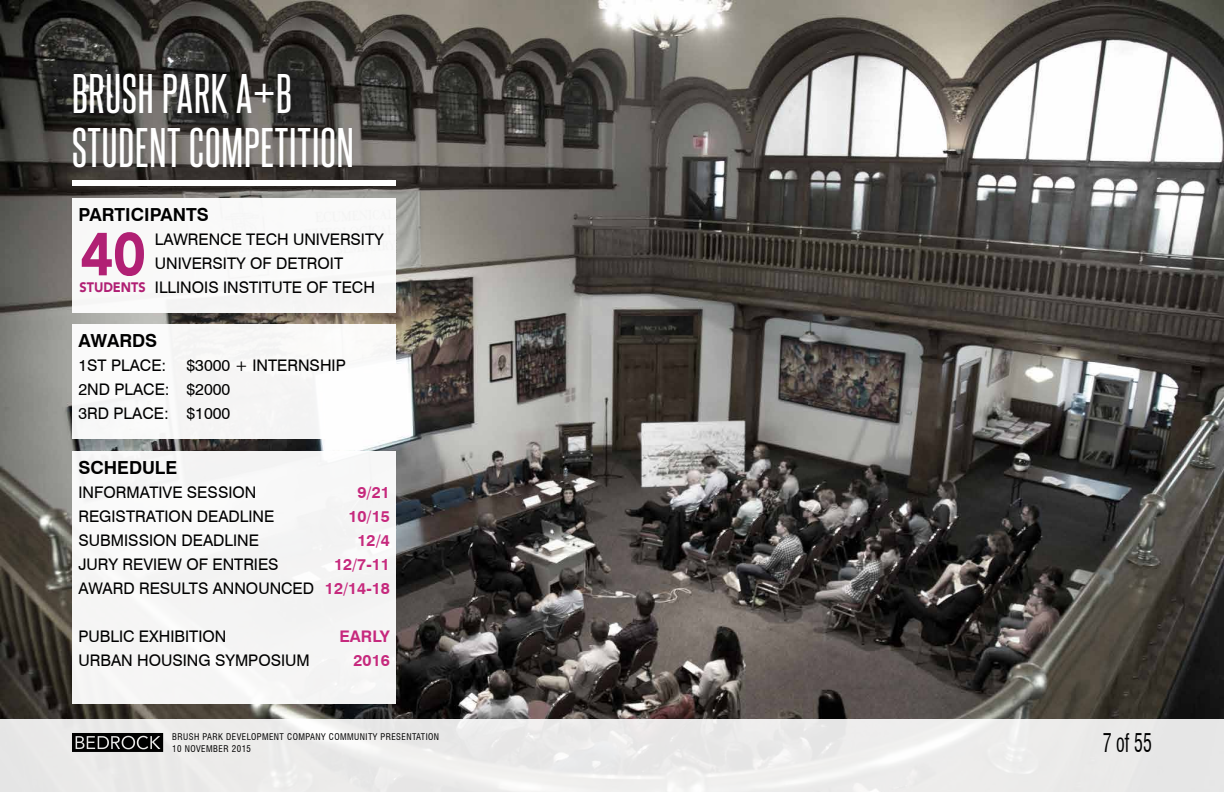
<style>
.page{position:relative;width:1224px;height:792px;background:#fff}
.page>*{position:absolute;margin:0;border:0;box-sizing:border-box;transform-origin:0 0}
.t1{font:900 60px "Avenir";color:#b62178;scale:.92 1}
.t2{font:48px/54px "Steelfish Rg";letter-spacing:.02em;color:#fff}
.t3{font:condensed 25.2px "Swiss 721 BT";color:#000;scale:.71 1}
.t4{font:700 18px "Swiss 721 BT";color:#000}
.t5{font:16px/24px "Swiss 721 BT";color:#000}
.t6{font:700 16px/24px "Swiss 721 BT";color:#c6297d;text-align:right}
.t7{font:900 13.8px "Avenir";color:#b62178;scale:.92 1}
.t8{font:condensed 9px/11.5px "Swiss 721 BT";letter-spacing:.05em;color:#000}
</style>
<div class="page">
<img style="left:0;top:0;width:1224px;height:720px">
<div style="left:72px;top:198px;width:324px;height:114px;background:#f9f9f8"></div>
<div style="left:72px;top:324px;width:324px;height:115px;background:#f9f9f8"></div>
<div style="left:72px;top:451px;width:324px;height:253px;background:#f6f5f5"></div>
<div style="left:0;top:720px;width:1224px;height:72px;background:#ebebea"></div>
<svg style="left:72px;top:733px;width:91px;height:19px;background:#313131"></svg>
<div style="left:72px;top:180px;width:324px;height:6px;background:#fff"></div>
<h2 class="t2" style="left:72px;top:65px;width:283px">BRUSH PARK A+B<br>STUDENT COMPETITION</h2>
<p class="t4" style="left:78px;top:203px;width:132px">PARTICIPANTS</p>
<p class="t5" style="left:155px;top:227px;width:230px">LAWRENCE TECH UNIVERSITY<br>UNIVERSITY OF DETROIT<br>ILLINOIS INSTITUTE OF TECH</p>
<h1 class="t1" style="left:80px;top:203px;width:73px">40</h1>
<p class="t7" style="left:80px;top:275px;width:74px">STUDENTS</p>
<p class="t4" style="left:78px;top:330px;width:80px">AWARDS</p>
<p class="t5" style="left:78px;top:353px;width:89px">1ST PLACE:</p>
<p class="t5" style="left:78px;top:353px;width:269px;text-indent:108px">$3000 + INTERNSHIP<br>2ND PLACE: $2000<br>3RD PLACE: $1000</p>
<p class="t4" style="left:78px;top:457px;width:100px">SCHEDULE</p>
<p class="t5" style="left:78px;top:480px;width:237px">INFORMATIVE SESSION<br>REGISTRATION DEADLINE<br>SUBMISSION DEADLINE<br>JURY REVIEW OF ENTRIES<br>AWARD RESULTS ANNOUNCED</p>
<p class="t5" style="left:78px;top:624px;width:233px">PUBLIC EXHIBITION<br>URBAN HOUSING SYMPOSIUM</p>
<p class="t6" style="left:325px;top:480px;width:66px">9/21<br>10/15<br>12/4<br>12/7-11<br>12/14-18</p>
<p class="t6" style="left:340px;top:624px;width:52px">EARLY<br>2016</p>
<p class="t8" style="left:172px;top:731px;width:269px">BRUSH PARK DEVELOPMENT COMPANY COMMUNITY PRESENTATION<br>10 NOVEMBER 2015</p>
<h3 class="t3" style="left:1103px;top:728px;width:71px">7 of 55</h3>
</div>
